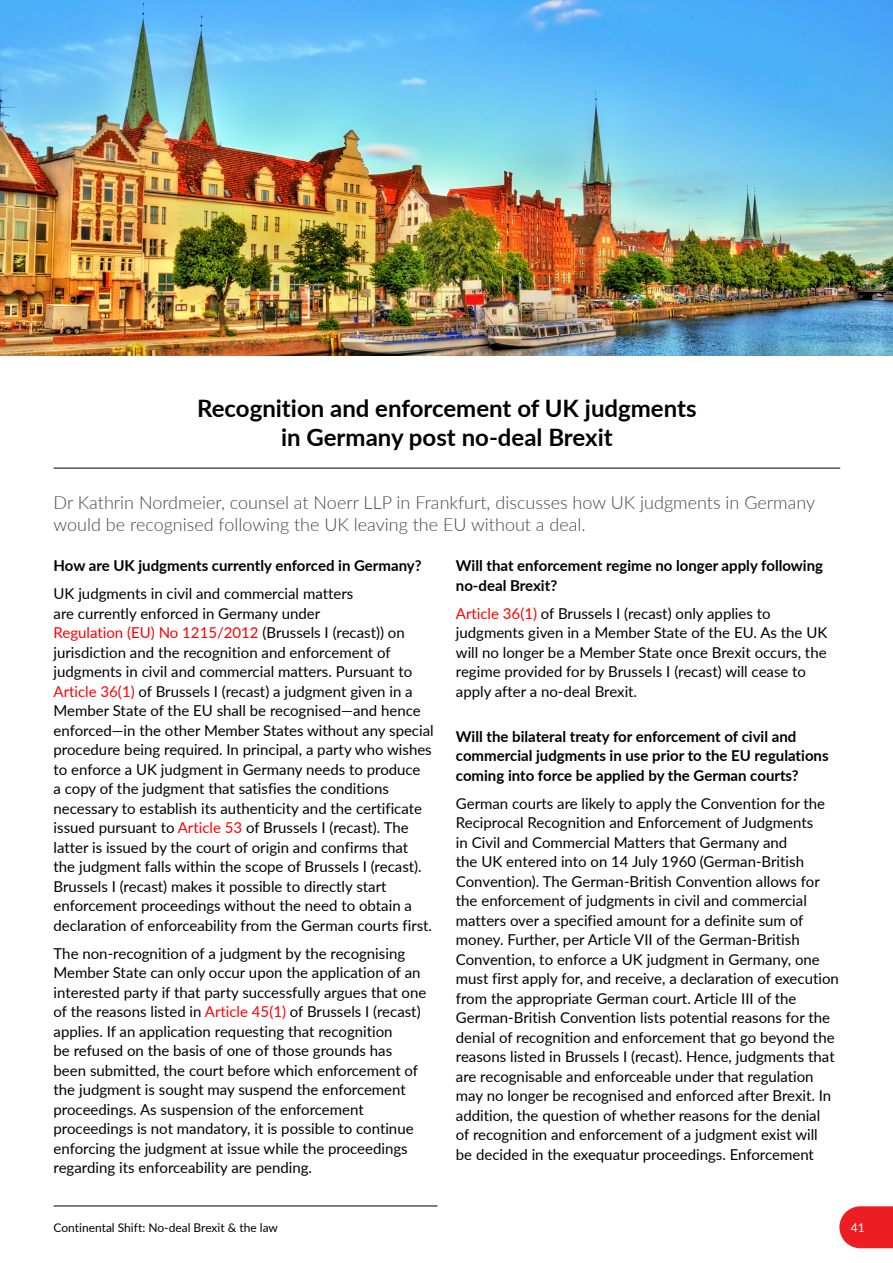
<style>
.page{position:relative;width:893px;height:1263px;background:#fff}
.page>*{position:absolute;margin:0;border:0;box-sizing:border-box;transform-origin:0 0}
.t1{font:700 24px/28.5px "Lato";color:#000;text-align:center}
.t2{font:300 18px/21px "Lato";color:#464646}
.t3{font:15px/19.5px "Lato";color:#000}
.t4{font:700 15px/19.5px "Lato";color:#000}
.t5{font:12px "Lato";color:#000}
.t6{font:12px "Lato";color:#fff}
.s1{color:#f00}
</style>
<div class="page">
<svg style="left:839px;top:1206px;width:54px;height:42px;background:#ee3239"></svg>
<hr style="left:54px;top:1205px;width:384px;height:1px;background:#000">
<hr style="left:54px;top:468px;width:786px;height:1px;background:#000">
<img style="left:0;top:0;width:893px;height:356px">
<h1 class="t1" style="left:197px;top:393px;width:501px">Recognition and enforcement of UK judgments in Germany post no-deal Brexit</h1>
<p class="t2" style="left:54px;top:492px;width:763px">Dr Kathrin Nordmeier, counsel at Noerr LLP in Frankfurt, discusses how UK judgments in Germany would be recognised following the UK leaving the EU without a deal.</p>
<p class="t4" style="left:54px;top:555px;width:370px">How are UK judgments currently enforced in Germany?</p>
<p class="t3" style="left:54px;top:583px;width:382px">UK judgments in civil and commercial matters<br>are currently enforced in Germany under<br><span class="s1">Regulation (EU) No 1215/2012</span> (Brussels I (recast)) on jurisdiction and the recognition and enforcement of judgments in civil and commercial matters. Pursuant to <span class="s1">Article 36(1)</span> of Brussels I (recast) a judgment given in a Member State of the EU shall be recognised—and hence enforced—in the other Member States without any special procedure being required. In principal, a party who wishes to enforce a UK judgment in Germany needs to produce<br>a copy of the judgment that satisfies the conditions necessary to establish its authenticity and the certificate issued pursuant to <span class="s1">Article 53</span> of Brussels I (recast). The latter is issued by the court of origin and confirms that<br>the judgment falls within the scope of Brussels I (recast).<br>Brussels I (recast) makes it possible to directly start enforcement proceedings without the need to obtain a declaration of enforceability from the German courts first.</p>
<p class="t3" style="left:54px;top:943px;width:374px">The non-recognition of a judgment by the recognising Member State can only occur upon the application of an interested party if that party successfully argues that one of the reasons listed in <span class="s1">Article 45(1)</span> of Brussels I (recast) applies. If an application requesting that recognition<br>be refused on the basis of one of those grounds has been submitted, the court before which enforcement of the judgment is sought may suspend the enforcement proceedings. As suspension of the enforcement proceedings is not mandatory, it is possible to continue enforcing the judgment at issue while the proceedings regarding its enforceability are pending.</p>
<p class="t4" style="left:456px;top:555px;width:369px">Will that enforcement regime no longer apply following no-deal Brexit?</p>
<p class="t3" style="left:456px;top:603px;width:373px"><span class="s1">Article 36(1)</span> of Brussels I (recast) only applies to judgments given in a Member State of the EU. As the UK will no longer be a Member State once Brexit occurs, the regime provided for by Brussels I (recast) will cease to apply after a no-deal Brexit.</p>
<p class="t4" style="left:456px;top:726px;width:374px">Will the bilateral treaty for enforcement of civil and commercial judgments in use prior to the EU regulations coming into force be applied by the German courts?</p>
<p class="t3" style="left:456px;top:793px;width:384px">German courts are likely to apply the Convention for the Reciprocal Recognition and Enforcement of Judgments<br>in Civil and Commercial Matters that Germany and<br>the UK entered into on 14 July 1960 (German-British Convention). The German-British Convention allows for the enforcement of judgments in civil and commercial matters over a specified amount for a definite sum of money. Further, per Article VII of the German-British Convention, to enforce a UK judgment in Germany, one must first apply for, and receive, a declaration of execution from the appropriate German court. Article III of the German-British Convention lists potential reasons for the denial of recognition and enforcement that go beyond the reasons listed in Brussels I (recast). Hence, judgments that are recognisable and enforceable under that regulation may no longer be recognised and enforced after Brexit. In addition, the question of whether reasons for the denial<br>of recognition and enforcement of a judgment exist will<br>be decided in the exequatur proceedings. Enforcement</p>
<p class="t5" style="left:54px;top:1219px;width:226px">Continental Shift: No-deal Brexit &amp; the law</p>
<p class="t6" style="left:851px;top:1219px;width:15px">41</p>
</div>
